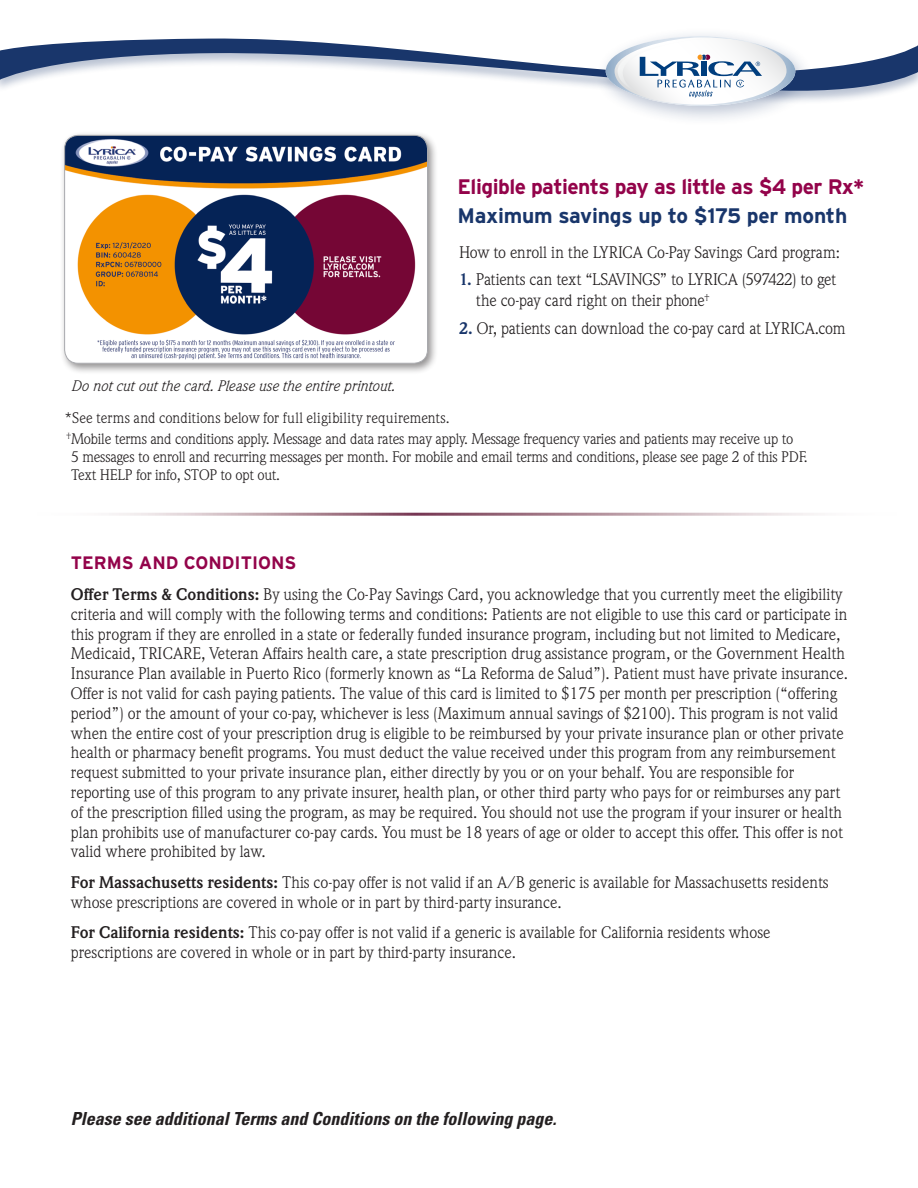
<style>
.page{position:relative;width:918px;height:1188px;background:#fff}
.page>*{position:absolute;margin:0;border:0;box-sizing:border-box;transform-origin:0 0}
.t1{font:700 21px/28.5px "Interstate";letter-spacing:-.025em;color:#93034a}
.t2{font:italic 700 condensed 18px "Univers LT Std";color:#231f20}
.HEAD{font:700 18px "Interstate";color:#93034a}
.t3{font:16.5px/19.8px "Weidemann Std";color:#231f20}
.t4{font:15px/18px "Weidemann Std";letter-spacing:-.015em;color:#231f20}
.t5{font:15px "Weidemann Std";letter-spacing:.01em;color:#231f20}
.t6{font:italic 15px "Weidemann Std";letter-spacing:-.005em;color:#231f20}
.s1{color:#19366b}
.s2{font-weight:700;color:#19366b}
.s3{font-weight:700}
</style>
<div class="page">
<svg style="left:0;top:38px;width:918px;height:63px"></svg>
<div style="left:595px;top:27px;width:218px;height:100px;background:#19366b;opacity:.3"></div>
<svg style="left:606px;top:36px;width:189px;height:70px"></svg>
<div style="left:60px;top:130px;width:379px;height:244px;background:#231f20;opacity:.5"></div>
<img style="left:65px;top:135px;width:363px;height:228px">
<div style="left:64px;top:135px;width:364px;height:229px;border:1px solid #a8a9ad;border-radius:14px"></div>
<p class="t1" style="left:458px;top:172px;width:408px">Eligible patients pay as little as $4 per Rx*<br><span class="s1">Maximum savings up to $175 per month</span></p>
<p class="t3" style="left:459px;top:242px;width:383px">How to enroll in the LYRICA Co-Pay Savings Card program:</p>
<p class="t3" style="left:476px;top:269px;width:362px;line-height:21px;text-indent:-17px"><span class="s2">1.</span> Patients can text “LSAVINGS” to LYRICA (597422) to get the co-pay card right on their phone<sup>†</sup></p>
<p class="t3" style="left:459px;top:318px;width:388px"><span class="s2">2.</span> Or, patients can download the co-pay card at LYRICA.com</p>
<p class="t6" style="left:71px;top:377px;width:325px">Do not cut out the card. Please use the entire printout.</p>
<p class="t5" style="left:65px;top:409px;width:386px">*See terms and conditions below for full eligibility requirements.</p>
<p class="t4" style="left:71px;top:429px;width:738px;text-indent:-5px"><sup>†</sup>Mobile terms and conditions apply. Message and data rates may apply. Message frequency varies and patients may receive up to<br>5 messages to enroll and recurring messages per month. For mobile and email terms and conditions, please see page 2 of this PDF.<br>Text HELP for info, STOP to opt out.</p>
<p class="HEAD" style="left:71px;top:552px;width:227px">TERMS AND CONDITIONS</p>
<p class="t3" style="left:71px;top:584px;width:779px"><span class="s3">Offer Terms &amp; Conditions:</span> By using the Co-Pay Savings Card, you acknowledge that you currently meet the eligibility criteria and will comply with the following terms and conditions: Patients are not eligible to use this card or participate in this program if they are enrolled in a state or federally funded insurance program, including but not limited to Medicare, Medicaid, TRICARE, Veteran Affairs health care, a state prescription drug assistance program, or the Government Health Insurance Plan available in Puerto Rico (formerly known as “La Reforma de Salud”). Patient must have private insurance.<br>Offer is not valid for cash paying patients. The value of this card is limited to $175 per month per prescription (“offering period”) or the amount of your co-pay, whichever is less (Maximum annual savings of $2100). This program is not valid when the entire cost of your prescription drug is eligible to be reimbursed by your private insurance plan or other private health or pharmacy benefit programs. You must deduct the value received under this program from any reimbursement request submitted to your private insurance plan, either directly by you or on your behalf. You are responsible for reporting use of this program to any private insurer, health plan, or other third party who pays for or reimburses any part of the prescription filled using the program, as may be required. You should not use the program if your insurer or health plan prohibits use of manufacturer co-pay cards. You must be 18 years of age or older to accept this offer. This offer is not valid where prohibited by law.</p>
<p class="t3" style="left:71px;top:872px;width:759px"><span class="s3">For Massachusetts residents:</span> This co-pay offer is not valid if an A/B generic is available for Massachusetts residents whose prescriptions are covered in whole or in part by third-party insurance.</p>
<p class="t3" style="left:71px;top:923px;width:701px"><span class="s3">For California residents:</span> This co-pay offer is not valid if a generic is available for California residents whose prescriptions are covered in whole or in part by third-party insurance.</p>
<p class="t2" style="left:71px;top:1108px;width:487px">Please see additional Terms and Conditions on the following page.</p>
</div>
